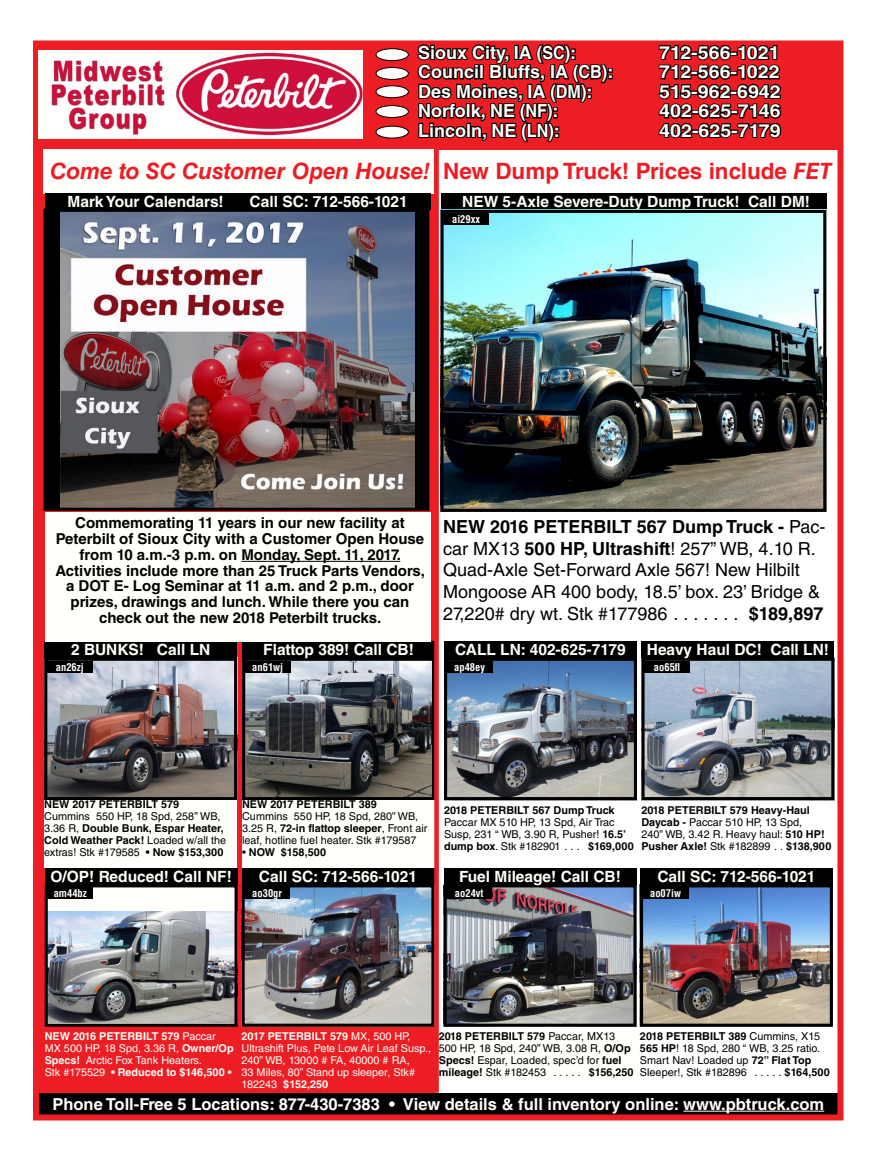
<style>
.page{position:relative;width:878px;height:1161px;background:#fff}
.page>*{position:absolute;margin:0;border:0;box-sizing:border-box;transform-origin:0 0}
.t1{font:italic 700 22.5px "Helvetica LT Std";color:#ed1d24}
.t2{font:18px/21.6px "Helvetica LT Std";color:#000}
.t3{font:700 18px/19.5px "Helvetica LT Std";color:#fffffb}
.t4{font:700 18px/19.5px "Helvetica LT Std";color:#fffffb;text-align:justify;scale:1.09 1}
.t5{font:700 18px "Helvetica LT Std";color:#000}
.t6{font:700 16.5px "Helvetica LT Std";color:#fffffb}
.t7{font:700 15.45px "Helvetica LT Std";color:#fffffb}
.t8{font:700 15px/15.8px "Helvetica LT Std";color:#000;text-align:center}
.t9{font:10.8px/12px "Helvetica LT Std";color:#000}
.t10{font:10.8px/12px "Helvetica LT Std";color:#fffffb}
.t11{font:700 10.8px/12px "Helvetica LT Std";color:#000}
.t12{font:700 condensed 10.5px "Helvetica LT Std";color:#fff}
.s1{font-style:normal}
.s2{font-weight:700}
.s3{font-weight:400}
</style>
<div class="page">
<div style="left:39px;top:149px;width:395px;height:944px;background:#ed1d24"></div>
<div style="left:36px;top:1093px;width:804px;height:21px;background:#000"></div>
<hr style="left:683px;top:1111px;width:141px;height:1px;background:#fffffb">
<div style="left:33px;top:40px;width:810px;height:1080px;border:6px solid #ed1d24"></div>
<div style="left:36px;top:46px;width:804px;height:103px;background:#ed1d24"></div>
<img style="left:39px;top:50px;width:324px;height:89px">
<div style="left:39px;top:59px;width:135px;height:80px;background:#fffffb"></div>
<img style="left:49px;top:54px;width:118px;height:81px">
<svg style="left:416px;top:40px;width:196px;height:102px"></svg>
<svg style="left:657px;top:43px;width:125px;height:96px"></svg>
<div style="left:376px;top:49px;width:32px;height:12px;background:#fffffb;border-radius:50%"></div>
<div style="left:375px;top:48px;width:34px;height:13px;border:1px solid #000;border-radius:50%"></div>
<div style="left:376px;top:67px;width:32px;height:12px;background:#fffffb;border-radius:50%"></div>
<div style="left:375px;top:67px;width:34px;height:13px;border:1px solid #000;border-radius:50%"></div>
<div style="left:376px;top:86px;width:32px;height:12px;background:#fffffb;border-radius:50%"></div>
<div style="left:375px;top:85px;width:34px;height:13px;border:1px solid #000;border-radius:50%"></div>
<div style="left:376px;top:106px;width:32px;height:12px;background:#fffffb;border-radius:50%"></div>
<div style="left:375px;top:105px;width:34px;height:13px;border:1px solid #000;border-radius:50%"></div>
<div style="left:376px;top:126px;width:32px;height:12px;background:#fffffb;border-radius:50%"></div>
<div style="left:375px;top:126px;width:34px;height:13px;border:1px solid #000;border-radius:50%"></div>
<div style="left:441px;top:193px;width:385px;height:17px;background:#000"></div>
<img style="left:448px;top:662px;width:185px;height:134px">
<div style="left:444px;top:658px;width:193px;height:142px;border:3px solid #000"></div>
<div style="left:447px;top:661px;width:45px;height:12px;background:#000"></div>
<div style="left:444px;top:641px;width:193px;height:17px;background:#000"></div>
<img style="left:645px;top:662px;width:185px;height:134px">
<div style="left:641px;top:658px;width:193px;height:142px;border:3px solid #000"></div>
<div style="left:644px;top:661px;width:45px;height:12px;background:#000"></div>
<div style="left:641px;top:641px;width:193px;height:17px;background:#000"></div>
<img style="left:48px;top:662px;width:185px;height:134px">
<div style="left:44px;top:658px;width:193px;height:142px;border:3px solid #000"></div>
<div style="left:44px;top:800px;width:193px;height:68px;background:#fffffb"></div>
<div style="left:47px;top:661px;width:45px;height:12px;background:#000"></div>
<div style="left:44px;top:641px;width:193px;height:17px;background:#000"></div>
<img style="left:246px;top:662px;width:185px;height:134px">
<div style="left:242px;top:658px;width:193px;height:142px;border:3px solid #000"></div>
<div style="left:242px;top:800px;width:192px;height:68px;background:#fffffb"></div>
<div style="left:245px;top:661px;width:45px;height:12px;background:#000"></div>
<div style="left:242px;top:641px;width:193px;height:17px;background:#000"></div>
<img style="left:447px;top:888px;width:185px;height:135px">
<div style="left:443px;top:884px;width:193px;height:143px;border:3px solid #000"></div>
<div style="left:439px;top:1032px;width:197px;height:49px;background:#fffffb"></div>
<div style="left:446px;top:887px;width:45px;height:12px;background:#000"></div>
<div style="left:443px;top:868px;width:193px;height:16px;background:#000"></div>
<img style="left:644px;top:888px;width:184px;height:135px">
<div style="left:640px;top:884px;width:192px;height:143px;border:3px solid #000"></div>
<div style="left:643px;top:887px;width:45px;height:12px;background:#000"></div>
<div style="left:640px;top:868px;width:192px;height:16px;background:#000"></div>
<div style="left:46px;top:886px;width:190px;height:139px;background:#fffffb"></div>
<img style="left:49px;top:912px;width:185px;height:110px">
<div style="left:45px;top:884px;width:193px;height:143px;border:3px solid #000"></div>
<div style="left:48px;top:887px;width:45px;height:12px;background:#000"></div>
<div style="left:45px;top:868px;width:193px;height:16px;background:#000"></div>
<img style="left:245px;top:888px;width:185px;height:135px">
<div style="left:241px;top:884px;width:193px;height:143px;border:3px solid #000"></div>
<div style="left:245px;top:887px;width:45px;height:12px;background:#000"></div>
<div style="left:241px;top:868px;width:193px;height:16px;background:#000"></div>
<div style="left:434px;top:149px;width:5px;height:944px;background:#ed1d24"></div>
<div style="left:43px;top:149px;width:391px;height:44px;background:#fffffb"></div>
<div style="left:45px;top:512px;width:385px;height:129px;background:#fffffb"></div>
<div style="left:45px;top:193px;width:385px;height:17px;background:#000"></div>
<div style="left:45px;top:210px;width:383px;height:299px;background:#000"></div>
<img style="left:60px;top:213px;width:354px;height:294px">
<div style="left:43px;top:209px;width:386px;height:302px;border:3px solid #000"></div>
<hr style="left:241px;top:561px;width:159px;height:1px;background:#000">
<img style="left:444px;top:214px;width:378px;height:294px">
<div style="left:440px;top:210px;width:386px;height:302px;border:3px solid #000"></div>
<div style="left:443px;top:213px;width:45px;height:12px;background:#000"></div>
<h2 class="t3" style="left:418px;top:42px;width:197px">Sioux City, IA (SC):<br>Council Bluffs, IA (CB):<br>Des Moines, IA (DM):<br>Norfolk, NE (NF):<br>Lincoln, NE (LN):</h2>
<h2 class="t4" style="left:659px;top:42px;width:113px">712-566-1021<br>712-566-1022<br>515-962-6942<br>402-625-7146<br>402-625-7179</h2>
<h1 class="t1" style="left:50px;top:158px;width:783px">Come to SC Customer Open House! <span class="s1">New Dump Truck! Prices include</span> FET</h1>
<h3 class="t7" style="left:68px;top:192px;width:158px">Mark Your Calendars!</h3>
<h3 class="t7" style="left:249px;top:192px;width:160px">Call SC: 712-566-1021</h3>
<h3 class="t7" style="left:462px;top:192px;width:349px">NEW 5-Axle Severe-Duty Dump Truck! Call DM!</h3>
<p class="t12" style="left:452px;top:212px;width:29px">ai29xx</p>
<p class="t8" style="left:55px;top:515px;width:371px">Commemorating 11 years in our new facility at Peterbilt of Sioux City with a Customer Open House from 10 a.m.-3 p.m. on Monday, Sept. 11, 2017.<br>Activities include more than 25 Truck Parts Vendors, a DOT E- Log Seminar at 11 a.m. and 2 p.m., door prizes, drawings and lunch. While there you can check out the new 2018 Peterbilt trucks.</p>
<h2 class="t2" style="left:443px;top:516px;width:384px"><span class="s2">NEW 2016 PETERBILT 567 Dump Truck -</span> Pac&shy;car MX13 <span class="s2">500 HP, Ultrashift</span>! 257” WB, 4.10 R.<br>Quad-Axle Set-Forward Axle 567! New Hilbilt Mongoose AR 400 body, 18.5’ box. 23’ Bridge &amp; 27,220# dry wt. Stk #177986 ........</h2>
<h2 class="t5" style="left:748px;top:602px;width:76px">$189,897</h2>
<h3 class="t7" style="left:71px;top:640px;width:141px">2 BUNKS! Call LN</h3>
<p class="t12" style="left:56px;top:660px;width:30px">an26zj</p>
<h3 class="t7" style="left:263px;top:640px;width:152px">Flattop 389! Call CB!</h3>
<p class="t12" style="left:252px;top:660px;width:32px">an61wj</p>
<h3 class="t7" style="left:455px;top:640px;width:172px">CALL LN: 402-625-7179</h3>
<p class="t12" style="left:454px;top:660px;width:32px">ap48ey</p>
<h3 class="t7" style="left:646px;top:640px;width:184px">Heavy Haul DC! Call LN!</h3>
<p class="t12" style="left:654px;top:660px;width:28px">ao65fl</p>
<p class="t11" style="left:44px;top:798px;width:136px">NEW 2017 PETERBILT 579</p>
<p class="t9" style="left:44px;top:810px;width:183px">Cummins 550 HP, 18 Spd, 258” WB, 3.36 R, <span class="s2">Double Bunk, Espar Heater, Cold Weather Pack!</span> Loaded w/all the extras! Stk #179585 <span class="s2">• Now $153,300</span></p>
<p class="t11" style="left:242px;top:798px;width:136px">NEW 2017 PETERBILT 389</p>
<p class="t9" style="left:242px;top:810px;width:187px">Cummins 550 HP, 18 Spd, 280” WB,<br>3.25 R, <span class="s2">72-in flattop sleeper</span>, Front air leaf, hotline fuel heater. Stk #179587</p>
<p class="t11" style="left:242px;top:846px;width:86px"><span class="s3">•</span> NOW $158,500</p>
<p class="t11" style="left:444px;top:804px;width:172px">2018 PETERBILT 567 Dump Truck</p>
<p class="t9" style="left:444px;top:816px;width:184px">Paccar MX 510 HP, 13 Spd, Air Trac<br>Susp, 231 “ WB, 3.90 R, Pusher! <span class="s2">16.5’ dump box</span>. Stk #182901 ....</p>
<p class="t11" style="left:588px;top:840px;width:47px">$169,000</p>
<p class="t11" style="left:641px;top:804px;width:191px">2018 PETERBILT 579 Heavy-Haul<br>Daycab - <span class="s3">Paccar 510 HP, 13 Spd,<br>240” WB, 3.42 R. Heavy haul:</span> 510 HP!<br>Pusher Axle! <span class="s3">Stk #182899 ..</span> $138,900</p>
<h3 class="t7" style="left:50px;top:867px;width:183px">O/OP! Reduced! Call NF!</h3>
<h3 class="t7" style="left:259px;top:867px;width:160px">Call SC: 712-566-1021</h3>
<h3 class="t7" style="left:459px;top:867px;width:163px">Fuel Mileage! Call CB!</h3>
<h3 class="t7" style="left:657px;top:867px;width:160px">Call SC: 712-566-1021</h3>
<p class="t12" style="left:54px;top:887px;width:35px">am44bz</p>
<p class="t12" style="left:252px;top:887px;width:31px">ao30gr</p>
<p class="t12" style="left:455px;top:887px;width:30px">ao24vt</p>
<p class="t12" style="left:650px;top:887px;width:32px">ao07iw</p>
<p class="t10" style="left:45px;top:1030px;width:190px"><span class="s2">NEW 2016 PETERBILT 579</span> Paccar<br>MX 500 HP, 18 Spd, 3.36 R, <span class="s2">Owner/Op<br>Specs!</span> Arctic Fox Tank Heaters.<br>Stk #175529 <span class="s2">• Reduced to $146,500 •</span></p>
<p class="t10" style="left:241px;top:1030px;width:191px"><span class="s2">2017 PETERBILT 579</span> MX, 500 HP,<br>Ultrashift Plus, Pete Low Air Leaf Susp.,<br>240” WB, 13000 # FA, 40000 # RA,<br>33 Miles, 80” Stand up sleeper, Stk#<br>182243 <span class="s2">$152,250</span></p>
<p class="t9" style="left:640px;top:1030px;width:181px"><span class="s2">2018 PETERBILT 389</span> Cummins, X15<br><span class="s2">565 HP</span>! 18 Spd, 280 “ WB, 3.25 ratio.<br>Smart Nav! Loaded up <span class="s2">72” Flat Top<br></span>Sleeper!, Stk #182896 .....</p>
<p class="t9" style="left:439px;top:1030px;width:193px"><span class="s2">2018 PETERBILT 579</span> Paccar, MX13<br>500 HP, 18 Spd, 240” WB, 3.08 R, <span class="s2">O/Op Specs!</span> Espar, Loaded, spec’d for <span class="s2">fuel mileage!</span> Stk #182453 ......</p>
<p class="t11" style="left:588px;top:1066px;width:46px">$156,250</p>
<p class="t11" style="left:784px;top:1066px;width:47px">$164,500</p>
<h3 class="t6" style="left:52px;top:1094px;width:773px">Phone Toll-Free 5 Locations: 877-430-7383 • View details &amp; full inventory online: www.pbtruck.com</h3>
</div>
